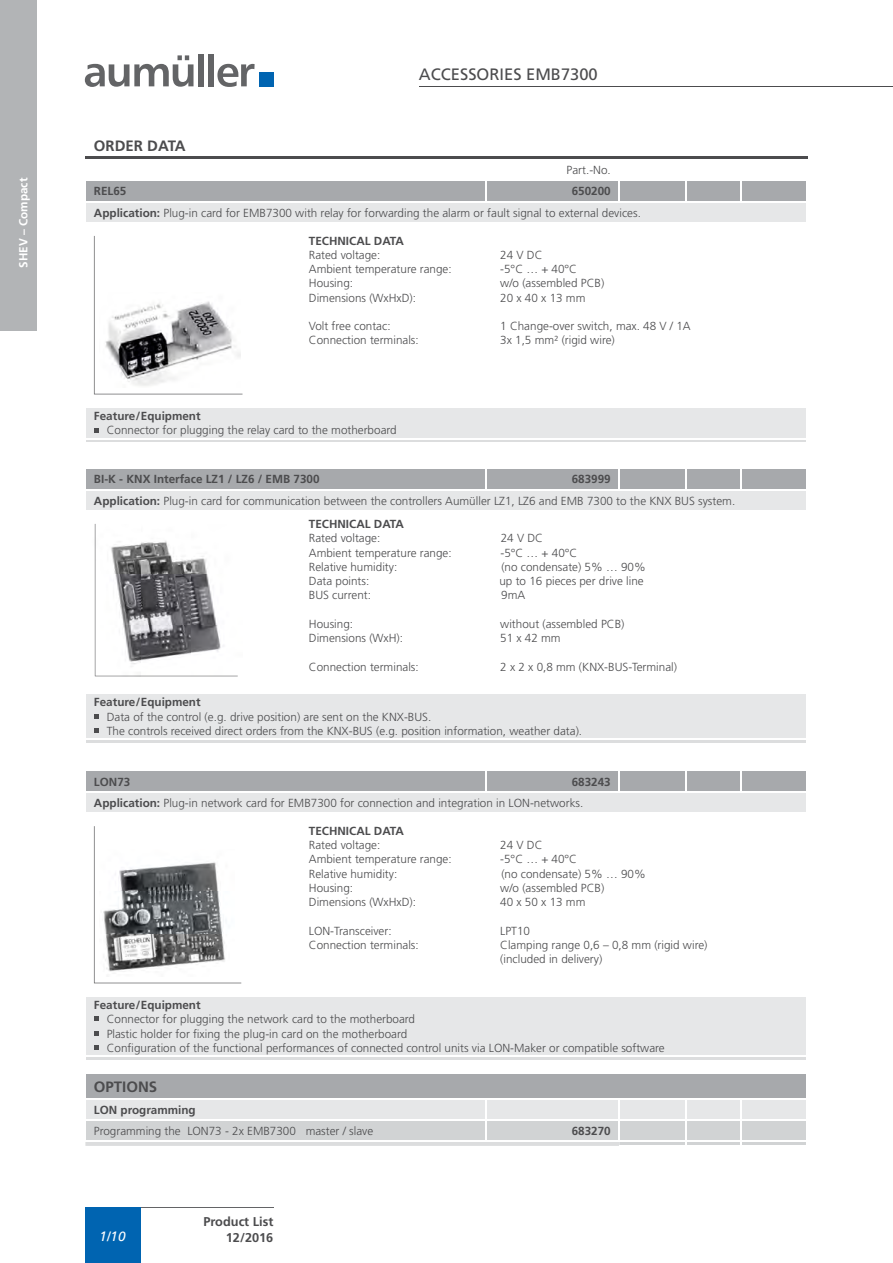
<style>
.page{position:relative;width:893px;height:1263px;background:#fff}
.page>*{position:absolute;margin:0;border:0;box-sizing:border-box;transform-origin:0 0}
.t1{font:16.5px "Frutiger LT Std";color:#4c4c4e}
.t2{font:700 15px "Frutiger LT Std";color:#4c4c4e}
.t3{font:italic 13.5px "Frutiger LT";color:#fff}
.t4{font:700 12.75px "Frutiger LT Std";color:#4c4c4e}
.t5{font:300 11.7px/14.2px "Frutiger LT Std";color:#4c4c4e}
.t6{font:700 11.7px/14.2px "Frutiger LT Std";color:#4c4c4e}
.t7{font:700 11.7px "Frutiger LT Std";color:#fff}
.s1{font-weight:700}
.s2{font-weight:300}
</style>
<div class="page">
<hr style="left:85px;top:1208px;width:188px;height:1px;background:#636466">
<div style="left:0;top:0;width:36px;height:330px;background:#b2b4b6"></div>
<hr style="left:419px;top:86px;width:474px;height:1px;background:#4c4c4e">
<div style="left:85px;top:1208px;width:55px;height:55px;background:#0064b1"></div>
<svg style="left:85px;top:55px;width:108px;height:32px"></svg>
<div style="left:198px;top:54px;width:6px;height:32px;background:#636466"></div>
<div style="left:209px;top:54px;width:5px;height:32px;background:#636466"></div>
<svg style="left:217px;top:64px;width:38px;height:23px"></svg>
<div style="left:259px;top:72px;width:15px;height:14px;background:#0064b1"></div>
<div style="left:86px;top:408px;width:720px;height:30px;background:#e6e7e8"></div>
<hr style="left:85px;top:156px;width:723px;height:3px;background:#4c4c4e">
<svg style="left:86px;top:181px;width:720px;height:41px;background:#c8cacc"></svg>
<svg style="left:86px;top:440px;width:720px;height:2px"></svg>
<svg style="left:94px;top:236px;width:148px;height:158px"></svg>
<svg style="left:94px;top:428px;width:4px;height:4px"></svg>
<div style="left:86px;top:997px;width:720px;height:58px;background:#e6e7e8"></div>
<svg style="left:86px;top:771px;width:720px;height:41px;background:#c8cacc"></svg>
<hr style="left:86px;top:1057px;width:720px;height:3px;background:#dcddde">
<svg style="left:94px;top:826px;width:147px;height:157px"></svg>
<svg style="left:94px;top:1017px;width:4px;height:4px"></svg>
<svg style="left:94px;top:1031px;width:4px;height:4px"></svg>
<svg style="left:94px;top:1045px;width:4px;height:5px"></svg>
<div style="left:86px;top:694px;width:720px;height:44px;background:#e6e7e8"></div>
<svg style="left:86px;top:469px;width:720px;height:41px;background:#c8c9cb"></svg>
<hr style="left:300px;top:489px;width:508px;height:1px;background:#fff">
<hr style="left:86px;top:740px;width:720px;height:3px;background:#dcddde">
<svg style="left:94px;top:714px;width:4px;height:4px"></svg>
<svg style="left:94px;top:728px;width:4px;height:5px"></svg>
<img style="left:94px;top:524px;width:1px;height:152px">
<svg style="left:95px;top:524px;width:143px;height:152px"></svg>
<svg style="left:85px;top:1074px;width:721px;height:72px;background:#cccdcf"></svg>
<hr style="left:85px;top:1098px;width:723px;height:1px;background:#fff">
<hr style="left:85px;top:1141px;width:534px;height:1px;background:#fff">
<p class="t7" style="left:18px;top:268px;width:91px;rotate:-90deg">SHEV – Compact</p>
<p class="t2" style="left:94px;top:140px;width:93px">ORDER DATA</p>
<p class="t1" style="left:419px;top:68px;width:180px">ACCESSORIES EMB7300</p>
<p class="t5" style="left:566px;top:163px;width:46px">Part.-No.</p>
<p class="t5" style="left:94px;top:181px;width:548px;line-height:21.6px;text-indent:478px"><span class="s1">650200<br>Application:</span> Plug-in card for EMB7300 with relay for forwarding the alarm or fault signal to external devices.</p>
<p class="t6" style="left:309px;top:234px;width:96px">TECHNICAL DATA<br><span class="s2">Rated voltage:</span></p>
<p class="t6" style="left:94px;top:185px;width:34px">REL65</p>
<p class="t5" style="left:500px;top:248px;width:44px">24 V DC</p>
<p class="t5" style="left:309px;top:263px;width:144px">Ambient temperature range:</p>
<p class="t5" style="left:500px;top:263px;width:78px">-5°C … + 40°C</p>
<p class="t5" style="left:309px;top:277px;width:46px">Housing:</p>
<p class="t5" style="left:500px;top:277px;width:106px">w/o (assembled PCB)</p>
<p class="t5" style="left:309px;top:291px;width:109px">Dimensions (WxHxD):</p>
<p class="t5" style="left:500px;top:291px;width:87px">20 x 40 x 13 mm</p>
<p class="t5" style="left:309px;top:320px;width:83px">Volt free contac:</p>
<p class="t5" style="left:500px;top:320px;width:192px">1 Change-over switch, max. 48 V / 1A</p>
<p class="t5" style="left:309px;top:334px;width:111px">Connection terminals:</p>
<p class="t5" style="left:500px;top:334px;width:116px">3x 1,5 mm² (rigid wire)</p>
<p class="t5" style="left:107px;top:410px;width:291px;text-indent:-13px"><span class="s1">Feature / Equipment<br></span>Connector for plugging the relay card to the motherboard</p>
<p class="t6" style="left:94px;top:473px;width:227px">BI-K - KNX Interface LZ1 / LZ6 / EMB 7300</p>
<p class="t5" style="left:94px;top:469px;width:643px;line-height:21.3px;text-indent:478px"><span class="s1">683999<br>Application:</span> Plug-in card for communication between the controllers Aumüller LZ1, LZ6 and EMB 7300 to the KNX BUS system.</p>
<p class="t6" style="left:309px;top:517px;width:96px">TECHNICAL DATA<br><span class="s2">Rated voltage:</span></p>
<p class="t5" style="left:501px;top:532px;width:44px">24 V DC</p>
<p class="t5" style="left:309px;top:546px;width:144px">Ambient temperature range:</p>
<p class="t5" style="left:500px;top:546px;width:78px">-5°C … + 40°C</p>
<p class="t5" style="left:309px;top:560px;width:90px">Relative humidity:</p>
<p class="t5" style="left:501px;top:560px;width:146px">(no condensate) 5% … 90%</p>
<p class="t5" style="left:309px;top:574px;width:62px">Data points:</p>
<p class="t5" style="left:499px;top:574px;width:146px">up to 16 pieces per drive line</p>
<p class="t5" style="left:309px;top:589px;width:64px">BUS current:</p>
<p class="t5" style="left:501px;top:589px;width:26px">9mA</p>
<p class="t5" style="left:309px;top:617px;width:46px">Housing:</p>
<p class="t5" style="left:500px;top:617px;width:126px">without (assembled PCB)</p>
<p class="t5" style="left:309px;top:631px;width:96px">Dimensions (WxH):</p>
<p class="t5" style="left:500px;top:631px;width:62px">51 x 42 mm</p>
<p class="t5" style="left:309px;top:660px;width:111px">Connection terminals:</p>
<p class="t5" style="left:500px;top:660px;width:178px">2 x 2 x 0,8 mm (KNX-BUS-Terminal)</p>
<p class="t5" style="left:107px;top:696px;width:477px;text-indent:-13px"><span class="s1">Feature / Equipment<br></span>Data of the control (e.g. drive position) are sent on the KNX-BUS.<br>The controls received direct orders from the KNX-BUS (e.g. position information, weather data).</p>
<p class="t5" style="left:94px;top:771px;width:518px;line-height:21.6px;text-indent:478px"><span class="s1">683243<br>Application:</span> Plug-in network card for EMB7300 for connection and integration in LON-networks.</p>
<p class="t6" style="left:309px;top:824px;width:96px">TECHNICAL DATA<br><span class="s2">Rated voltage:</span></p>
<p class="t6" style="left:94px;top:775px;width:38px">LON73</p>
<p class="t5" style="left:500px;top:839px;width:44px">24 V DC</p>
<p class="t5" style="left:309px;top:853px;width:144px">Ambient temperature range:</p>
<p class="t5" style="left:500px;top:853px;width:78px">-5°C … + 40°C</p>
<p class="t5" style="left:309px;top:867px;width:90px">Relative humidity:</p>
<p class="t5" style="left:501px;top:867px;width:146px">(no condensate) 5% … 90%</p>
<p class="t5" style="left:309px;top:881px;width:46px">Housing:</p>
<p class="t5" style="left:500px;top:881px;width:106px">w/o (assembled PCB)</p>
<p class="t5" style="left:309px;top:896px;width:109px">Dimensions (WxHxD):</p>
<p class="t5" style="left:500px;top:896px;width:87px">40 x 50 x 13 mm</p>
<p class="t5" style="left:309px;top:924px;width:84px">LON-Transceiver:</p>
<p class="t5" style="left:500px;top:924px;width:31px">LPT10</p>
<p class="t5" style="left:309px;top:938px;width:111px">Connection terminals:</p>
<p class="t5" style="left:500px;top:938px;width:209px">Clamping range 0,6 – 0,8 mm (rigid wire) (included in delivery)</p>
<p class="t5" style="left:107px;top:998px;width:559px;text-indent:-13px"><span class="s1">Feature / Equipment<br></span>Connector for plugging the network card to the motherboard<br>Plastic holder for fixing the plug-in card on the motherboard<br>Configuration of the functional performances of connected control units via LON-Maker or compatible software</p>
<p class="t2" style="left:94px;top:1080px;width:65px">OPTIONS</p>
<p class="t5" style="left:94px;top:1100px;width:281px;line-height:21.3px"><span class="s1">LON programming<br></span>Programming the LON73 - 2x EMB7300 master / slave</p>
<p class="t4" style="left:203px;top:1216px;width:71px">Product List</p>
<p class="t3" style="left:99px;top:1228px;width:28px">1/10</p>
<p class="t4" style="left:226px;top:1232px;width:49px">12/2016</p>
<p class="t6" style="left:572px;top:1125px;width:41px">683270</p>
</div>
